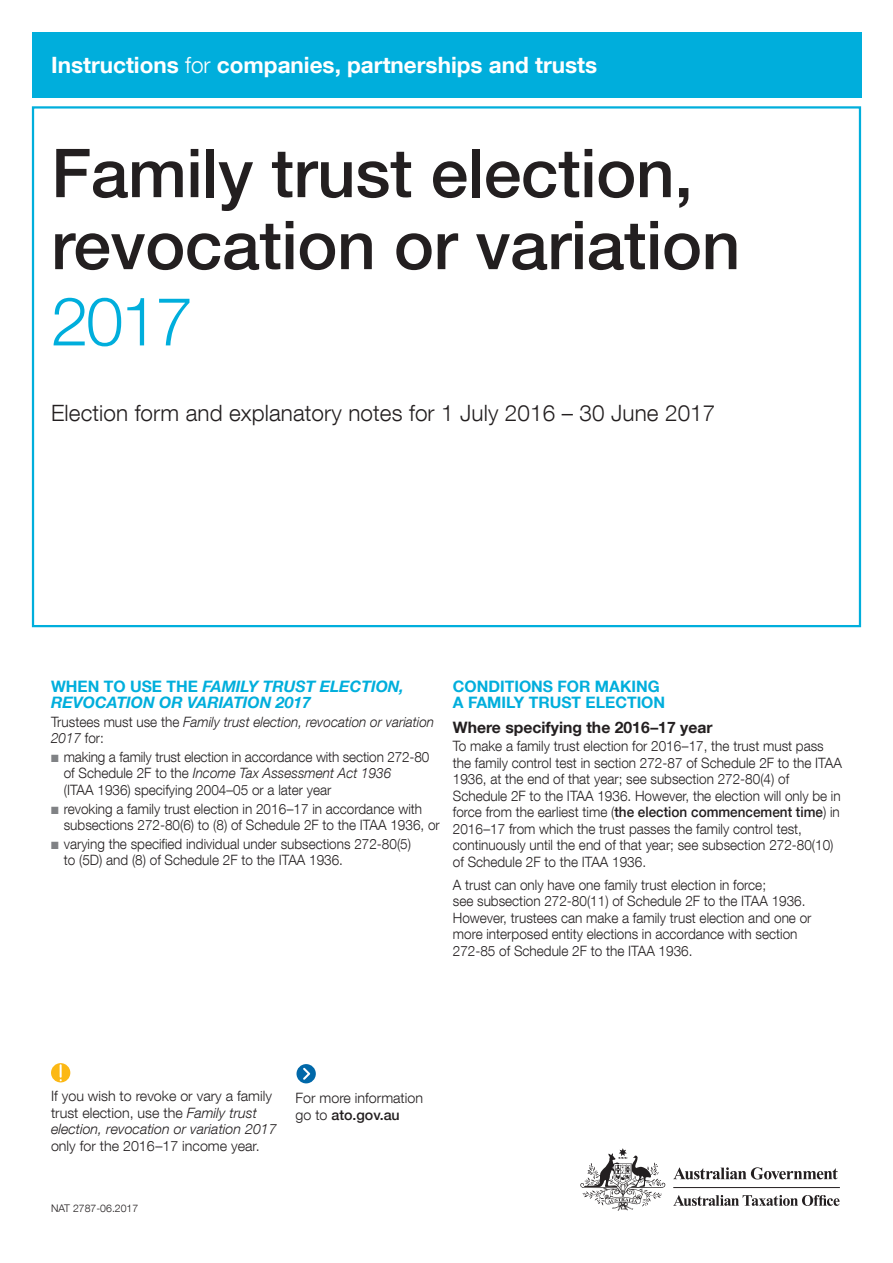
<style>
.page{position:relative;width:893px;height:1263px;background:#fff}
.page>*{position:absolute;margin:0;border:0;box-sizing:border-box;transform-origin:0 0}
.COVER_title{font:500 67.5px/72px "Helvetica Neue LT Com";letter-spacing:-.005em;color:#231f20}
.COVER_title_light{font:300 67.5px "Helvetica Neue LT Com";color:#00aedc}
.COVER_descriptor{font:300 22.5px "Helvetica Neue LT Com";letter-spacing:.005em;color:#231f20}
.COVER_ref_bar{font:700 22.5px "Helvetica Neue LT Com";color:#fff}
._02_Subhead_1{font:italic 700 15.75px/16.5px "Helvetica Neue LT Com";color:#00aedc}
._02_Subhead_1-2{font:700 15.75px/16.5px "Helvetica Neue LT Com";color:#00aedc}
._02_Subhead_2{font:700 15.75px "Helvetica Neue LT Com";color:#231f20}
._01_Body{font:300 14.25px/16.5px "Helvetica Neue LT Com";color:#231f20;scale:.95 1}
._01_Bullet_1{font:300 14.25px/16.5px "Helvetica Neue LT Com";color:#231f20;scale:.95 1}
.COVER_Icon_text{font:300 14.25px/16.5px "Helvetica Neue LT Com";color:#231f20}
._01_Bullet_1_space_a{font:300 14.25px/16.5px "Helvetica Neue LT Com";color:#231f20;scale:.95 1}
._01_Body_before_bull{font:italic 300 14.25px/16.5px "Helvetica Neue LT Com";color:#231f20;scale:.95 1}
.COVER_icon_text{font:300 14.25px/16.5px "Helvetica Neue LT Com";color:#231f20}
.COVER_-_NAT_No{font:300 10.5px "Helvetica Neue LT Com";color:#231f20}
.s1{font-weight:300}
.s2{font-style:normal}
.s3{color:#808285}
.s4{font-style:italic}
.s5{font-weight:500}
</style>
<div class="page">
<svg style="left:51px;top:1063px;width:19px;height:19px"></svg>
<svg style="left:296px;top:1064px;width:20px;height:19px"></svg>
<div style="left:32px;top:32px;width:829px;height:66px;background:#00aedc"></div>
<svg style="left:673px;top:1167px;width:165px;height:12px"></svg>
<svg style="left:580px;top:1148px;width:85px;height:62px"></svg>
<hr style="left:673px;top:1187px;width:167px;height:1px;background:#231f20">
<svg style="left:673px;top:1195px;width:167px;height:11px"></svg>
<p class="COVER_ref_bar" style="left:51px;top:51px;width:548px">Instructions <span class="s1">for</span> companies, partnerships and trusts</p>
<p class="COVER_title" style="left:51px;top:136px;width:691px">Family trust election, revocation or variation</p>
<p class="COVER_title_light" style="left:51px;top:280px;width:144px">2017</p>
<p class="COVER_descriptor" style="left:51px;top:399px;width:666px">Election form and explanatory notes for 1 July 2016 – 30 June 2017</p>
<p class="_02_Subhead_1" style="left:51px;top:677px;width:354px"><span class="s2">WHEN TO USE THE</span> FAMILY TRUST ELECTION,<br>REVOCATION OR VARIATION 2017</p>
<p class="_01_Body_before_bull" style="left:51px;top:713px;width:405px"><span class="s2">Trustees must use the</span> Family trust election, revocation or variation<br>2017 <span class="s2">for:</span></p>
<p class="_01_Bullet_1" style="left:64px;top:748px;width:386px;text-indent:-13px"><span class="s3">■</span> making a family trust election in accordance with section 272-80 of Schedule 2F to the <span class="s4">Income Tax Assessment Act 1936<br></span>(ITAA 1936) specifying 2004–05 or a later year</p>
<p class="_01_Bullet_1" style="left:64px;top:800px;width:397px;text-indent:-13px"><span class="s3">■</span> revoking a family trust election in 2016–17 in accordance with subsections 272-80(6) to (8) of Schedule 2F to the ITAA 1936, or</p>
<p class="_01_Bullet_1_space_a" style="left:64px;top:835px;width:367px;text-indent:-13px"><span class="s3">■</span> varying the specified individual under subsections 272-80(5) to (5D) and (8) of Schedule 2F to the ITAA 1936.</p>
<p class="_02_Subhead_1-2" style="left:453px;top:677px;width:214px">CONDITIONS FOR MAKING<br>A FAMILY TRUST ELECTION</p>
<p class="_02_Subhead_2" style="left:453px;top:717px;width:261px">Where specifying the 2016–17 year</p>
<p class="_01_Body" style="left:453px;top:737px;width:411px">To make a family trust election for 2016–17, the trust must pass the family control test in section 272-87 of Schedule 2F to the ITAA 1936, at the end of that year; see subsection 272-80(4) of Schedule 2F to the ITAA 1936. However, the election will only be in force from the earliest time (<span class="s5">the election commencement time</span>) in 2016–17 from which the trust passes the family control test, continuously until the end of that year; see subsection 272-80(10) of Schedule 2F to the ITAA 1936.</p>
<p class="_01_Body" style="left:453px;top:876px;width:379px">A trust can only have one family trust election in force;<br>see subsection 272-80(11) of Schedule 2F to the ITAA 1936.<br>However, trustees can make a family trust election and one or more interposed entity elections in accordance with section 272-85 of Schedule 2F to the ITAA 1936.</p>
<p class="COVER_Icon_text" style="left:51px;top:1087px;width:227px">If you wish to revoke or vary a family trust election, use the <span class="s4">Family trust election, revocation or variation 2017 </span>only for the 2016–17 income year.</p>
<p class="COVER_icon_text" style="left:296px;top:1089px;width:129px">For more information go to <span class="s5">ato.gov.au</span></p>
<p class="COVER_-_NAT_No" style="left:51px;top:1202px;width:89px">NAT 2787-06.2017</p>
</div>
